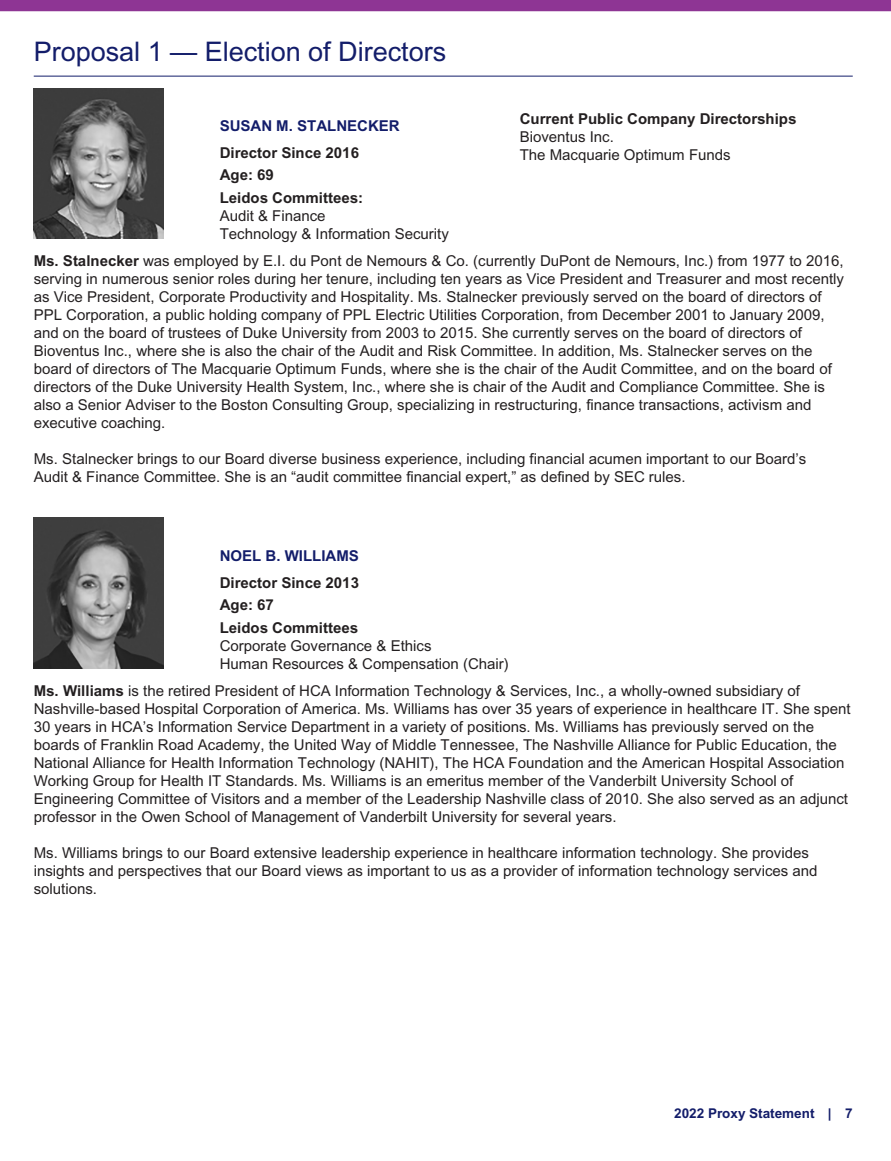
<style>
.page{position:relative;width:891px;height:1161px;background:#fff}
.page>*{position:absolute;margin:0;border:0;box-sizing:border-box;transform-origin:0 0}
.t1{font:27px "Arial";color:#131d6a}
.t2{font:15px/18px "Arial";color:#231f20}
.t3{font:700 15px/22.5px "Arial";color:#231f20}
.t4{font:700 15px "Arial";color:#131d6a}
.t5{font:700 13.5px "Arial";color:#131d6a}
.s1{font-weight:700}
</style>
<div class="page">
<div style="left:0;top:0;width:891px;height:11px;background:#8e3594"></div>
<hr style="left:34px;top:76px;width:819px;height:1px;background:#131d6a">
<img style="left:34px;top:88px;width:129px;height:151px">
<img style="left:34px;top:518px;width:129px;height:151px">
<h1 class="t1" style="left:34px;top:41px;width:414px">Proposal 1 — Election of Directors</h1>
<p class="t4" style="left:220px;top:120px;width:181px">SUSAN M. STALNECKER</p>
<p class="t3" style="left:220px;top:143px;width:145px">Director Since 2016<br>Age: 69<br>Leidos Committees:</p>
<p class="t2" style="left:220px;top:208px;width:231px">Audit &amp; Finance<br>Technology &amp; Information Security</p>
<p class="t3" style="left:520px;top:109px;width:278px">Current Public Company Directorships</p>
<p class="t2" style="left:520px;top:129px;width:212px">Bioventus Inc.<br>The Macquarie Optimum Funds</p>
<p class="t2" style="left:34px;top:253px;width:812px"><span class="s1">Ms. Stalnecker</span> was employed by E.I. du Pont de Nemours &amp; Co. (currently DuPont de Nemours, Inc.) from 1977 to 2016, serving in numerous senior roles during her tenure, including ten years as Vice President and Treasurer and most recently as Vice President, Corporate Productivity and Hospitality. Ms. Stalnecker previously served on the board of directors of PPL Corporation, a public holding company of PPL Electric Utilities Corporation, from December 2001 to January 2009, and on the board of trustees of Duke University from 2003 to 2015. She currently serves on the board of directors of Bioventus Inc., where she is also the chair of the Audit and Risk Committee. In addition, Ms. Stalnecker serves on the board of directors of The Macquarie Optimum Funds, where she is the chair of the Audit Committee, and on the board of directors of the Duke University Health System, Inc., where she is chair of the Audit and Compliance Committee. She is also a Senior Adviser to the Boston Consulting Group, specializing in restructuring, finance transactions, activism and executive coaching.</p>
<p class="t2" style="left:34px;top:451px;width:774px">Ms. Stalnecker brings to our Board diverse business experience, including financial acumen important to our Board’s<br>Audit &amp; Finance Committee. She is an “audit committee financial expert,” as defined by SEC rules.</p>
<p class="t4" style="left:220px;top:550px;width:141px">NOEL B. WILLIAMS</p>
<p class="t3" style="left:220px;top:573px;width:141px">Director Since 2013<br>Age: 67<br>Leidos Committees</p>
<p class="t2" style="left:220px;top:638px;width:291px">Corporate Governance &amp; Ethics<br>Human Resources &amp; Compensation (Chair)</p>
<p class="t2" style="left:34px;top:683px;width:818px"><span class="s1">Ms. Williams</span> is the retired President of HCA Information Technology &amp; Services, Inc., a wholly-owned subsidiary of Nashville-based Hospital Corporation of America. Ms. Williams has over 35 years of experience in healthcare IT. She spent 30 years in HCA’s Information Service Department in a variety of positions. Ms. Williams has previously served on the boards of Franklin Road Academy, the United Way of Middle Tennessee, The Nashville Alliance for Public Education, the National Alliance for Health Information Technology (NAHIT), The HCA Foundation and the American Hospital Association Working Group for Health IT Standards. Ms. Williams is an emeritus member of the Vanderbilt University School of Engineering Committee of Visitors and a member of the Leadership Nashville class of 2010. She also served as an adjunct professor in the Owen School of Management of Vanderbilt University for several years.</p>
<p class="t2" style="left:34px;top:845px;width:785px">Ms. Williams brings to our Board extensive leadership experience in healthcare information technology. She provides insights and perspectives that our Board views as important to us as a provider of information technology services and solutions.</p>
<p class="t5" style="left:674px;top:1109px;width:180px">2022 Proxy Statement | 7</p>
</div>
